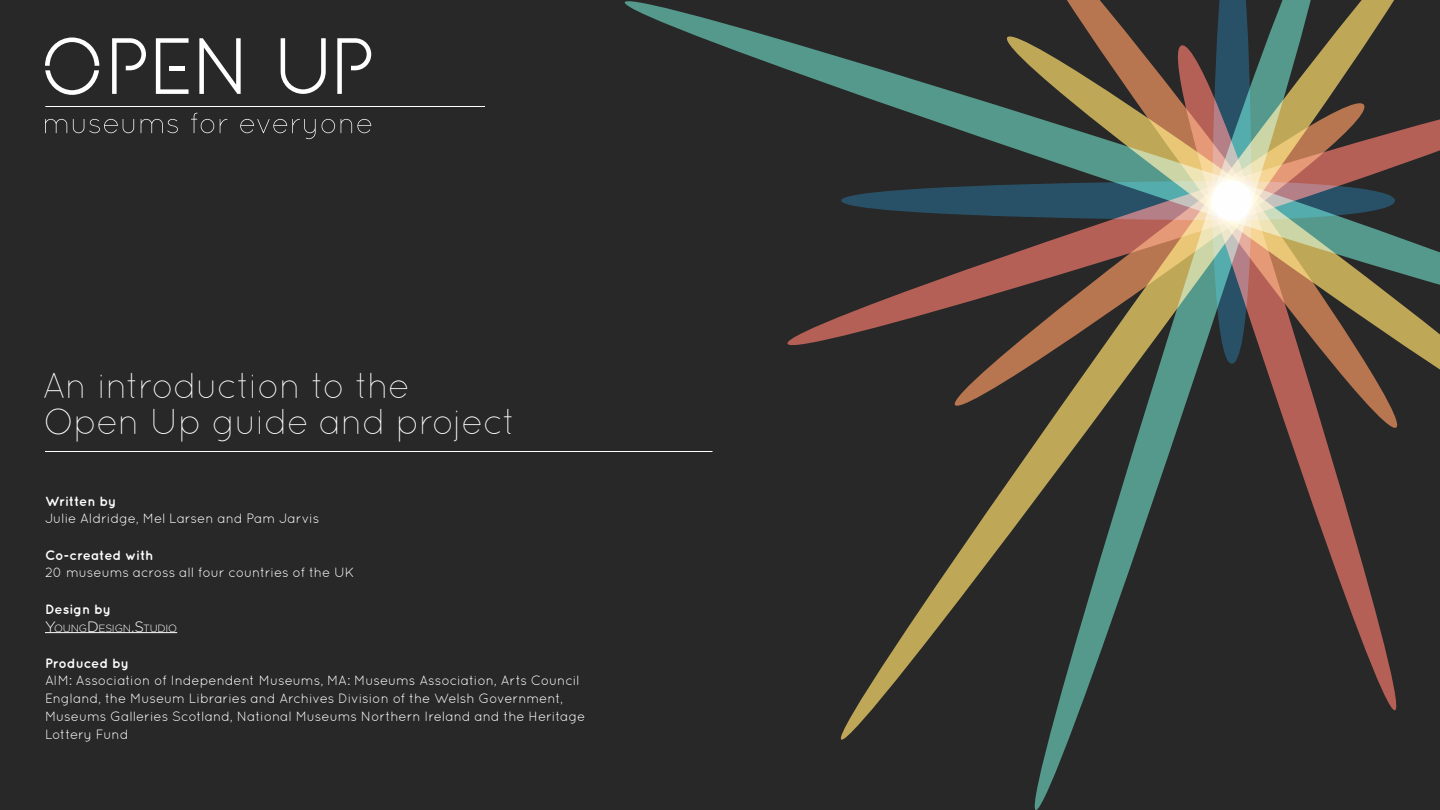
<style>
.page{position:relative;width:1440px;height:810px;background:#282828}
.page>*{position:absolute;margin:0;border:0;box-sizing:border-box;transform-origin:0 0}
.t1{font:300 36px/36px "Quicksand";letter-spacing:-.025em;color:#fff}
.t2{font:13.5px/18px "Quicksand";letter-spacing:-.01em;color:#fff}
.t3{font:700 13.5px "Quicksand";letter-spacing:-.01em;color:#fff}
.t4{font:300 10.5px "Gotham";letter-spacing:-.015em;color:#fff}
.s1{font-size:15px}
</style>
<div class="page">
<svg style="left:156px;top:38px;width:33px;height:56px"></svg>
<hr style="left:170px;top:66px;width:15px;height:4px;background:#fff">
<svg style="left:281px;top:38px;width:45px;height:56px"></svg>
<svg style="left:199px;top:38px;width:42px;height:56px"></svg>
<svg style="left:337px;top:38px;width:34px;height:56px"></svg>
<svg style="left:112px;top:38px;width:34px;height:56px"></svg>
<svg style="left:45px;top:38px;width:54px;height:57px"></svg>
<svg style="left:45px;top:113px;width:326px;height:26px"></svg>
<hr style="left:45px;top:106px;width:440px;height:1px;background:#fff">
<hr style="left:45px;top:451px;width:667px;height:1px;background:#fff">
<svg style="left:1404px;top:316px;width:36px;height:54px;fill:#bfa758"></svg>
<svg style="left:1254px;top:316px;width:149px;height:395px"></svg>
<svg style="left:1034px;top:740px;width:35px;height:70px"></svg>
<svg style="left:840px;top:406px;width:345px;height:334px"></svg>
<svg style="left:954px;top:346px;width:287px;height:60px"></svg>
<svg style="left:787px;top:221px;width:467px;height:125px"></svg>
<svg style="left:624px;top:1px;width:376px;height:215px"></svg>
<svg style="left:1000px;top:36px;width:22px;height:181px"></svg>
<svg style="left:1022px;top:0;width:149px;height:221px"></svg>
<svg style="left:1171px;top:0;width:269px;height:316px"></svg>
<hr style="left:45px;top:632px;width:132px;height:1px;background:#fff">
<h1 class="t1" style="left:43px;top:367px;width:476px">An introduction to the<br>Open Up guide and project</h1>
<p class="t3" style="left:45px;top:493px;width:73px">Written by</p>
<p class="t2" style="left:45px;top:510px;width:276px">Julie Aldridge, Mel Larsen and Pam Jarvis</p>
<p class="t3" style="left:45px;top:547px;width:110px">Co-created with</p>
<p class="t2" style="left:45px;top:564px;width:311px">20 museums across all four countries of the UK</p>
<p class="t3" style="left:45px;top:601px;width:67px">Design by</p>
<p class="t4" style="left:45px;top:621px;width:134px"><span class="s1">Y</span>OUNG<span class="s1">D</span>ESIGN<span class="s1">.S</span>TUDIO</p>
<p class="t3" style="left:45px;top:655px;width:86px">Produced by</p>
<p class="t2" style="left:45px;top:672px;width:542px">AIM: Association of Independent Museums, MA: Museums Association, Arts Council England, the Museum Libraries and Archives Division of the Welsh Government, Museums Galleries Scotland, National Museums Northern Ireland and the Heritage Lottery Fund</p>
</div>
